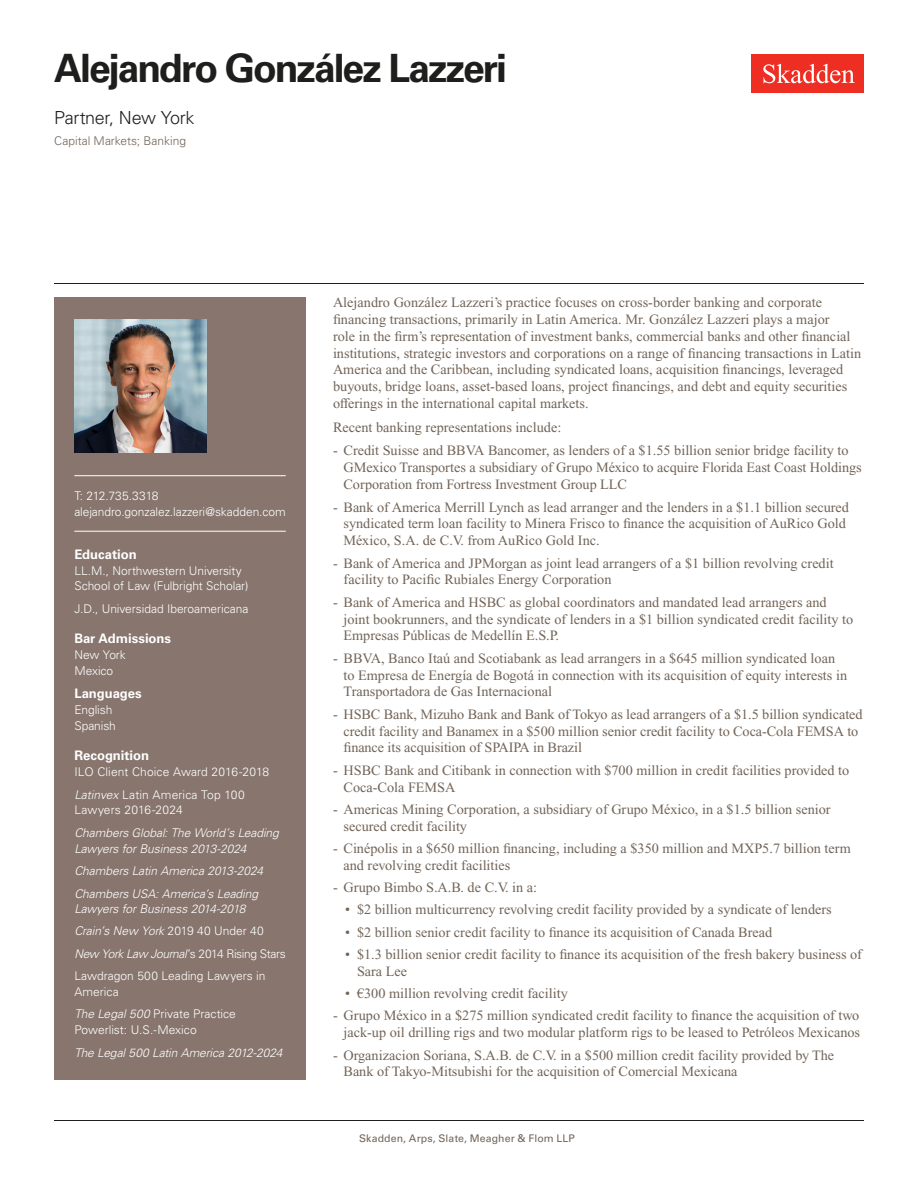
<style>
.page{position:relative;width:918px;height:1188px;background:#fff}
.page>*{position:absolute;margin:0;border:0;box-sizing:border-box;transform-origin:0 0}
.Name{font:700 39px "Univers LT Std";letter-spacing:-.05em;color:#1e1e1d}
.Title_and_Office{font:300 18px "Univers LT Std";letter-spacing:-.02em;color:#1e1e1d}
.Main_Body{font:14.25px/16.8px "Times New Roman PS Std";color:#726458}
.Bar_Admission_Education{font:700 13.2px "Univers LT Std";letter-spacing:-.005em;color:#fff}
.Sidebar_text{font:300 12px/15.8px "Univers LT Std";color:#fff}
.Sidebar_text-2{font:italic 300 12px/15.8px "Univers LT Std";letter-spacing:-.005em;color:#fff}
.Email{font:300 12px "Univers LT Std";letter-spacing:-.005em;color:#fff}
.Sidebar_text-3{font:italic 300 12px "Univers LT Std";letter-spacing:-.035em;color:#fff}
.Sidebar_text_no_paragraph_spacing{font:300 12px "Univers LT Std";letter-spacing:-.005em;color:#fff}
.Practice{font:300 12px "Univers LT Std";color:#726458}
.Phone_Number{font:300 12px "Univers LT Std";letter-spacing:-.02em;color:#fff}
.Folio{font:10.5px "Univers LT Std";letter-spacing:.01em;color:#726458}
.s1{font-style:italic}
.s2{font-style:normal}
.s3{font-weight:700;color:#fff}
</style>
<div class="page">
<div style="left:752px;top:54px;width:112px;height:39px;background:#ee2e22"></div>
<svg style="left:763px;top:64px;width:92px;height:19px"></svg>
<div style="left:54px;top:297px;width:252px;height:783px;background:#87756e"></div>
<hr style="left:74px;top:475px;width:212px;height:1px;background:#fff">
<hr style="left:74px;top:531px;width:212px;height:1px;background:#fff">
<img style="left:74px;top:320px;width:132px;height:132px">
<hr style="left:54px;top:1120px;width:810px;height:1px;background:#1e1e1d">
<hr style="left:54px;top:283px;width:810px;height:1px;background:#1e1e1d">
<h1 class="Name" style="left:54px;top:46px;width:454px">Alejandro González Lazzeri</h1>
<h2 class="Title_and_Office" style="left:54px;top:107px;width:142px">Partner, New York</h2>
<h3 class="Practice" style="left:54px;top:134px;width:133px">Capital Markets; Banking</h3>
<p class="Phone_Number" style="left:74px;top:489px;width:86px">T: 212.735.3318</p>
<p class="Email" style="left:74px;top:504px;width:213px">alejandro.gonzalez.lazzeri@skadden.com</p>
<p class="Bar_Admission_Education" style="left:74px;top:547px;width:64px">Education</p>
<p class="Sidebar_text" style="left:74px;top:563px;width:176px">LL.M., Northwestern University<br>School of Law (Fulbright Scholar)</p>
<p class="Sidebar_text" style="left:74px;top:601px;width:176px">J.D., Universidad Iberoamericana</p>
<p class="Bar_Admission_Education" style="left:74px;top:631px;width:98px">Bar Admissions</p>
<p class="Sidebar_text_no_paragraph_spacing" style="left:74px;top:648px;width:53px">New York</p>
<p class="Sidebar_text_no_paragraph_spacing" style="left:74px;top:663px;width:40px">Mexico</p>
<p class="Bar_Admission_Education" style="left:74px;top:686px;width:69px">Languages</p>
<p class="Sidebar_text_no_paragraph_spacing" style="left:74px;top:703px;width:40px">English</p>
<p class="Sidebar_text_no_paragraph_spacing" style="left:74px;top:718px;width:43px">Spanish</p>
<p class="Bar_Admission_Education" style="left:74px;top:748px;width:76px">Recognition</p>
<p class="Sidebar_text" style="left:74px;top:764px;width:196px">ILO Client Choice Award 2016-2018</p>
<p class="Sidebar_text" style="left:74px;top:786px;width:172px"><span class="s1">Latinvex</span> Latin America Top 100<br>Lawyers 2016-2024</p>
<p class="Sidebar_text-2" style="left:74px;top:825px;width:206px">Chambers Global: The World’s Leading<br>Lawyers for Business 2013-2024</p>
<p class="Sidebar_text-2" style="left:74px;top:863px;width:190px">Chambers Latin America 2013-2024</p>
<p class="Sidebar_text-2" style="left:74px;top:886px;width:185px">Chambers USA: America’s Leading<br>Lawyers for Business 2014-2018</p>
<p class="Sidebar_text-2" style="left:74px;top:923px;width:191px">Crain’s New York <span class="s2">2019 40 Under 40</span></p>
<p class="Sidebar_text-3" style="left:74px;top:946px;width:213px">New York Law Journal<span class="s2">’s 2014 Rising Stars</span></p>
<p class="Sidebar_text" style="left:74px;top:968px;width:193px">Lawdragon 500 Leading Lawyers in<br>America</p>
<p class="Sidebar_text" style="left:74px;top:1006px;width:163px"><span class="s1">The Legal 500</span> Private Practice<br>Powerlist: U.S.-Mexico</p>
<p class="Sidebar_text-2" style="left:74px;top:1045px;width:210px">The Legal 500 Latin America 2012-2024</p>
<p class="Main_Body" style="left:333px;top:294px;width:530px">Alejandro González Lazzeri’s practice focuses on cross-border banking and corporate financing transactions, primarily in Latin America. Mr. González Lazzeri plays a major<br>role in the firm’s representation of investment banks, commercial banks and other financial institutions, strategic investors and corporations on a range of financing transactions in Latin America and the Caribbean, including syndicated loans, acquisition financings, leveraged buyouts, bridge loans, asset-based loans, project financings, and debt and equity securities offerings in the international capital markets.</p>
<p class="Main_Body" style="left:333px;top:419px;width:230px">Recent banking representations include:</p>
<p class="Main_Body" style="left:344px;top:442px;width:520px;text-indent:-10px">- Credit Suisse and BBVA Bancomer, as lenders of a $1.55 billion senior bridge facility to<br>GMexico Transportes a subsidiary of Grupo México to acquire Florida East Coast Holdings<br>Corporation from Fortress Investment Group LLC</p>
<p class="Main_Body" style="left:344px;top:498px;width:507px;text-indent:-10px">- Bank of America Merrill Lynch as lead arranger and the lenders in a $1.1 billion secured syndicated term loan facility to Minera Frisco to finance the acquisition of AuRico Gold<br>México, S.A. de C.V. from AuRico Gold Inc.</p>
<p class="Main_Body" style="left:344px;top:554px;width:492px;text-indent:-10px">- Bank of America and JPMorgan as joint lead arrangers of a $1 billion revolving credit facility to Pacific Rubiales Energy Corporation</p>
<p class="Main_Body" style="left:344px;top:594px;width:511px;text-indent:-10px">- Bank of America and HSBC as global coordinators and mandated lead arrangers and joint bookrunners, and the syndicate of lenders in a $1 billion syndicated credit facility to<br>Empresas Públicas de Medellín E.S.P.</p>
<p class="Main_Body" style="left:344px;top:650px;width:505px;text-indent:-10px">- BBVA, Banco Itaú and Scotiabank as lead arrangers in a $645 million syndicated loan to Empresa de Energía de Bogotá in connection with its acquisition of equity interests in<br>Transportadora de Gas Internacional</p>
<p class="Main_Body" style="left:344px;top:706px;width:521px;text-indent:-10px">- HSBC Bank, Mizuho Bank and Bank of Tokyo as lead arrangers of a $1.5 billion syndicated credit facility and Banamex in a $500 million senior credit facility to Coca-Cola FEMSA to finance its acquisition of SPAIPA in Brazil</p>
<p class="Main_Body" style="left:344px;top:762px;width:507px;text-indent:-10px">- HSBC Bank and Citibank in connection with $700 million in credit facilities provided to<br>Coca-Cola FEMSA</p>
<p class="Main_Body" style="left:344px;top:801px;width:489px;text-indent:-10px">- Americas Mining Corporation, a subsidiary of Grupo México, in a $1.5 billion senior secured credit facility</p>
<p class="Main_Body" style="left:344px;top:840px;width:509px;text-indent:-10px">- Cinépolis in a $650 million financing, including a $350 million and MXP5.7 billion term and revolving credit facilities</p>
<p class="Main_Body" style="left:333px;top:879px;width:206px">- Grupo Bimbo S.A.B. de C.V. in a:</p>
<p class="Main_Body" style="left:345px;top:901px;width:488px">• $2 billion multicurrency revolving credit facility provided by a syndicate of lenders</p>
<p class="Main_Body" style="left:345px;top:924px;width:429px">• $2 billion senior credit facility to finance its acquisition of Canada Bread</p>
<p class="Main_Body" style="left:357px;top:946px;width:506px;text-indent:-12px">• $1.3 billion senior credit facility to finance its acquisition of the fresh bakery business of<br>Sara Lee</p>
<p class="Main_Body" style="left:345px;top:985px;width:224px">• €300 million revolving credit facility</p>
<p class="Main_Body" style="left:333px;top:1007px;width:529px;text-align:right">- Grupo México in a $275 million syndicated credit facility to finance the acquisition of two jack-up oil drilling rigs and two modular platform rigs to be leased to Petróleos Mexicanos</p>
<p class="Main_Body" style="left:344px;top:1046px;width:492px;text-indent:-10px">- Organizacion Soriana, S.A.B. de C.V. in a $500 million credit facility provided by The<br>Bank of Takyo-Mitsubishi for the acquisition of Comercial Mexicana</p>
<p class="Folio" style="left:343px;top:1132px;width:233px"><span class="s3">1</span> Skadden, Arps, Slate, Meagher &amp; Flom LLP</p>
</div>
